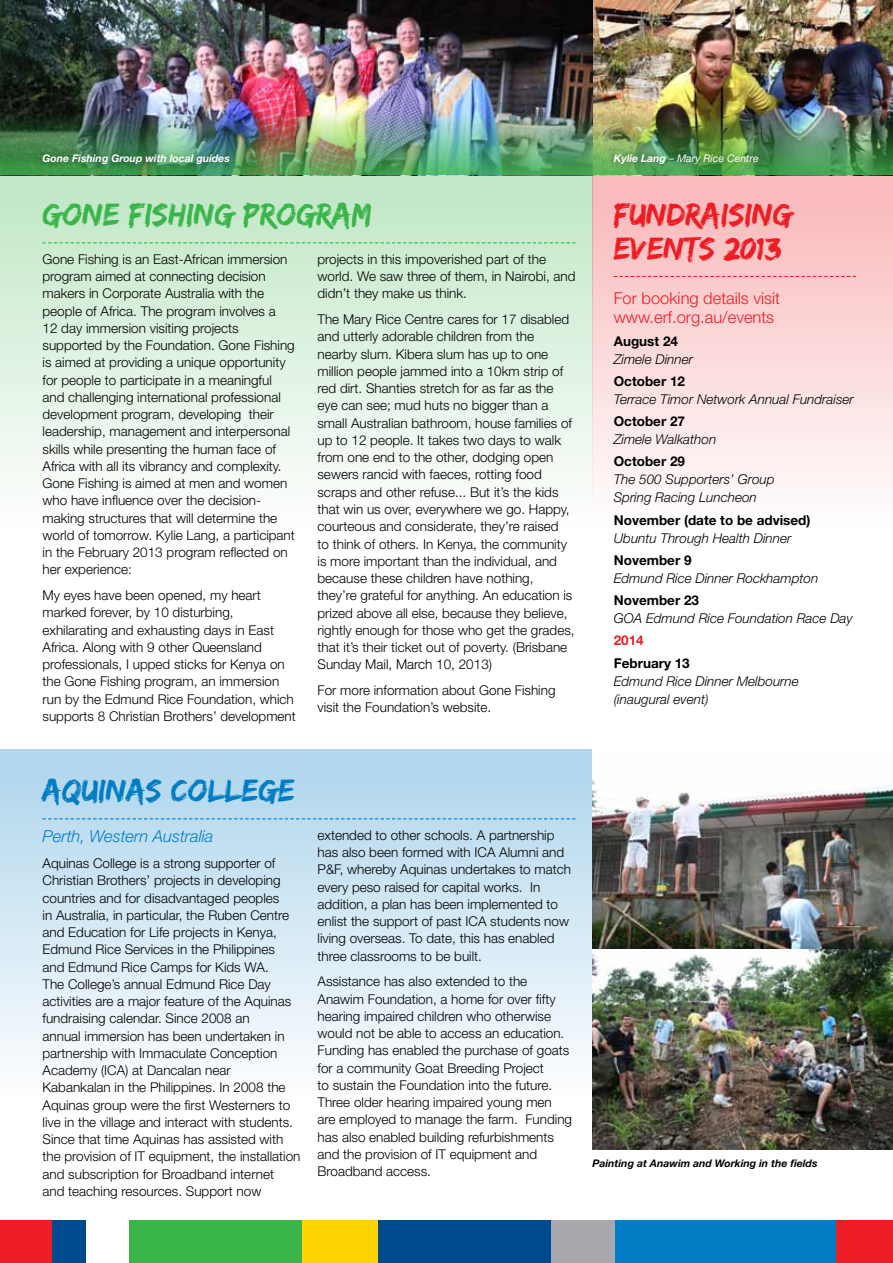
<style>
.page{position:relative;width:893px;height:1263px;background:#fff}
.page>*{position:absolute;margin:0;border:0;box-sizing:border-box;transform-origin:0 0}
.t1{font:33px/33.6px "Edo SZ";color:#ed1d24}
.t2{font:33px "Edo SZ";color:#39b54a}
.t3{font:33px "Edo SZ";color:#007dc5}
.t4{font:300 16.5px/19.5px "Helvetica Neue";color:#ed1d24}
.t5{font:italic 300 16.5px "Helvetica Neue";color:#007dc5}
.t6{font:300 13.5px/17.2px "Helvetica Neue";color:#000}
.t7{font:italic 300 13.5px/18px "Helvetica Neue";color:#000}
.t8{font:700 13.5px "Helvetica Neue";color:#000}
.t9{font:700 13.5px "Helvetica Neue";color:#ed1d24}
.t10{font:italic 700 10.5px "Helvetica Neue";color:#000}
.t11{font:italic 700 10.5px "Helvetica Neue";color:#fff}
.t12{font:italic 10.5px "Helvetica Neue";color:#fff}
.s1{font-weight:700}
</style>
<div class="page">
<div style="left:0;top:175px;width:592px;height:378px;background:linear-gradient(to bottom,#bee6c4,#fff)"></div>
<div style="left:0;top:749px;width:592px;height:378px;background:linear-gradient(to bottom,#add5ec,#fff)"></div>
<div style="left:592px;top:175px;width:301px;height:378px;background:linear-gradient(to bottom,#f9b6b8,#fff)"></div>
<img style="left:1px;top:0;width:891px;height:111px">
<img style="left:1px;top:111px;width:891px;height:64px">
<img style="left:892px;top:0;width:1px;height:338px">
<svg style="left:43px;top:242px;width:532px;height:1px"></svg>
<svg style="left:43px;top:818px;width:532px;height:1px"></svg>
<svg style="left:614px;top:276px;width:242px;height:1px"></svg>
<img style="left:0;top:0;width:1px;height:264px">
<div style="left:302px;top:1220px;width:76px;height:43px;background:#ffd400"></div>
<div style="left:129px;top:1220px;width:173px;height:43px;background:#39b54a"></div>
<div style="left:51px;top:1220px;width:34px;height:43px;background:#004a8f"></div>
<div style="left:0;top:1220px;width:51px;height:43px;background:#ed1d24"></div>
<div style="left:835px;top:1220px;width:58px;height:43px;background:#ed1d24"></div>
<div style="left:614px;top:1220px;width:221px;height:43px;background:#007dc5"></div>
<div style="left:551px;top:1220px;width:63px;height:43px;background:#a7a9ac"></div>
<div style="left:378px;top:1220px;width:173px;height:43px;background:#004a8f"></div>
<img style="left:592px;top:779px;width:301px;height:370px">
<div style="left:33px;top:146px;width:202px;height:25px;background:#000;opacity:.5"></div>
<div style="left:604px;top:146px;width:160px;height:25px;background:#000;opacity:.5"></div>
<p class="t11" style="left:43px;top:151px;width:189px">Gone Fishing Group with local guides</p>
<p class="t12" style="left:614px;top:152px;width:146px"><span class="s1">Kylie Lang</span> – Mary Rice Centre</p>
<h1 class="t2" style="left:43px;top:195px;width:330px">Gone Fishing Program</h1>
<p class="t6" style="left:43px;top:250px;width:254px">Gone Fishing is an East-African immersion program aimed at connecting decision makers in Corporate Australia with the people of Africa. The program involves a<br>12 day immersion visiting projects supported by the Foundation. Gone Fishing is aimed at providing a unique opportunity for people to participate in a meaningful and challenging international professional development program, developing their leadership, management and interpersonal skills while presenting the human face of Africa with all its vibrancy and complexity.<br>Gone Fishing is aimed at men and women who have influence over the decision&shy;making structures that will determine the world of tomorrow. Kylie Lang, a participant in the February 2013 program reflected on her experience:</p>
<p class="t6" style="left:43px;top:586px;width:255px">My eyes have been opened, my heart marked forever, by 10 disturbing, exhilarating and exhausting days in East Africa. Along with 9 other Queensland professionals, I upped sticks for Kenya on the Gone Fishing program, an immersion run by the Edmund Rice Foundation, which supports 8 Christian Brothers’ development</p>
<p class="t6" style="left:317px;top:250px;width:259px">projects in this impoverished part of the world. We saw three of them, in Nairobi, and didn’t they make us think.</p>
<p class="t6" style="left:317px;top:310px;width:259px">The Mary Rice Centre cares for 17 disabled and utterly adorable children from the nearby slum. Kibera slum has up to one million people jammed into a 10km strip of red dirt. Shanties stretch for as far as the eye can see; mud huts no bigger than a small Australian bathroom, house families of up to 12 people. It takes two days to walk from one end to the other, dodging open sewers rancid with faeces, rotting food scraps and other refuse... But it’s the kids that win us over, everywhere we go. Happy, courteous and considerate, they’re raised<br>to think of others. In Kenya, the community is more important than the individual, and because these children have nothing, they’re grateful for anything. An education is prized above all else, because they believe, rightly enough for those who get the grades, that it’s their ticket out of poverty. (Brisbane Sunday Mail, March 10, 2013)</p>
<p class="t6" style="left:317px;top:681px;width:240px">For more information about Gone Fishing visit the Foundation’s website.</p>
<h1 class="t1" style="left:614px;top:197px;width:180px">Fundraising<br>Events 2013</h1>
<p class="t4" style="left:614px;top:288px;width:168px">For booking details visit www.erf.org.au/events</p>
<p class="t8" style="left:614px;top:332px;width:66px">August 24</p>
<p class="t7" style="left:614px;top:350px;width:81px">Zimele Dinner</p>
<p class="t8" style="left:614px;top:373px;width:73px">October 12</p>
<p class="t7" style="left:614px;top:390px;width:242px">Terrace Timor Network Annual Fundraiser</p>
<p class="t8" style="left:614px;top:413px;width:73px">October 27</p>
<p class="t7" style="left:614px;top:430px;width:104px">Zimele Walkathon</p>
<p class="t8" style="left:614px;top:453px;width:73px">October 29</p>
<p class="t7" style="left:614px;top:470px;width:162px">The 500 Supporters’ Group<br>Spring Racing Luncheon</p>
<p class="t8" style="left:614px;top:511px;width:198px">November (date to be advised)</p>
<p class="t7" style="left:614px;top:529px;width:179px">Ubuntu Through Health Dinner</p>
<p class="t8" style="left:614px;top:552px;width:79px">November 9</p>
<p class="t7" style="left:614px;top:569px;width:206px">Edmund Rice Dinner Rockhampton</p>
<p class="t8" style="left:614px;top:592px;width:87px">November 23</p>
<p class="t7" style="left:614px;top:609px;width:241px">GOA Edmund Rice Foundation Race Day</p>
<p class="t9" style="left:614px;top:632px;width:32px">2014</p>
<p class="t8" style="left:614px;top:654px;width:78px">February 13</p>
<p class="t7" style="left:614px;top:672px;width:187px">Edmund Rice Dinner Melbourne (inaugural event)</p>
<h1 class="t3" style="left:43px;top:771px;width:254px">Aquinas College</h1>
<p class="t5" style="left:43px;top:827px;width:172px">Perth, Western Australia</p>
<p class="t6" style="left:43px;top:854px;width:259px">Aquinas College is a strong supporter of Christian Brothers’ projects in developing countries and for disadvantaged peoples<br>in Australia, in particular, the Ruben Centre and Education for Life projects in Kenya, Edmund Rice Services in the Philippines<br>and Edmund Rice Camps for Kids WA.<br>The College’s annual Edmund Rice Day activities are a major feature of the Aquinas fundraising calendar. Since 2008 an<br>annual immersion has been undertaken in partnership with Immaculate Conception Academy (ICA) at Dancalan near Kabankalan in the Philippines. In 2008 the Aquinas group were the first Westerners to live in the village and interact with students.<br>Since that time Aquinas has assisted with the provision of IT equipment, the installation and subscription for Broadband internet<br>and teaching resources. Support now</p>
<p class="t6" style="left:317px;top:826px;width:255px">extended to other schools. A partnership has also been formed with ICA Alumni and P&amp;F, whereby Aquinas undertakes to match every peso raised for capital works. In addition, a plan has been implemented to enlist the support of past ICA students now living overseas. To date, this has enabled three classrooms to be built.</p>
<p class="t6" style="left:317px;top:973px;width:256px">Assistance has also extended to the Anawim Foundation, a home for over fifty hearing impaired children who otherwise would not be able to access an education.<br>Funding has enabled the purchase of goats for a community Goat Breeding Project<br>to sustain the Foundation into the future.<br>Three older hearing impaired young men are employed to manage the farm. Funding has also enabled building refurbishments and the provision of IT equipment and Broadband access.</p>
<p class="t10" style="left:592px;top:1157px;width:226px">Painting at Anawim and Working in the fields</p>
</div>
